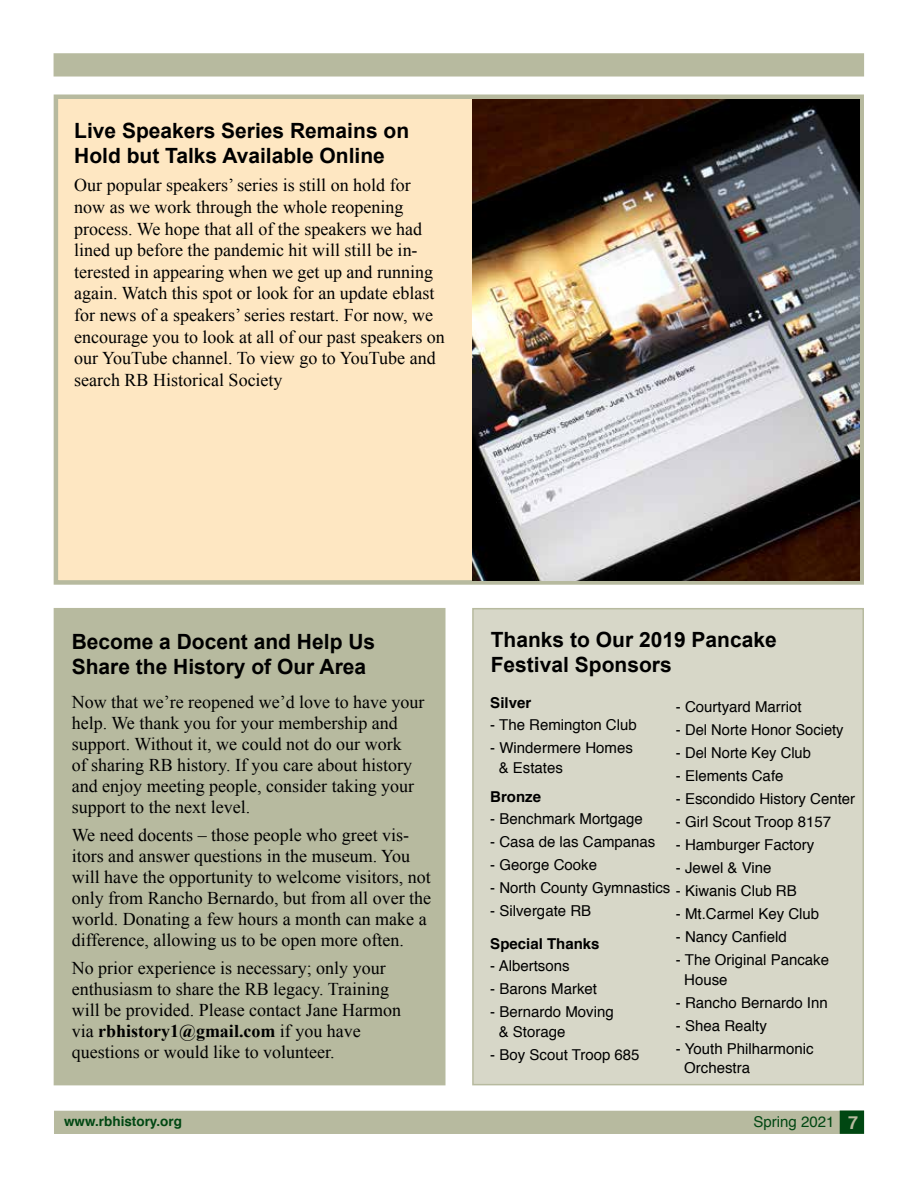
<style>
.page{position:relative;width:918px;height:1188px;background:#fff}
.page>*{position:absolute;margin:0;border:0;box-sizing:border-box;transform-origin:0 0}
.t1{font:700 21px/25.2px "Arial";color:#000}
.t2{font:18px/21px "Times New Roman";color:#000}
.t3{font:15px/19.5px "Helvetica";color:#000}
.t4{font:700 15px "Helvetica";color:#000}
.t5{font:15px "Helvetica";color:#004712}
.t6{font:700 13.5px "Helvetica";color:#004712}
.s1{font-weight:700}
.s2{font-weight:700;font-size:18px;color:#b7ba9f}
</style>
<div class="page">
<div style="left:54px;top:608px;width:392px;height:477px;background:#b7ba9f"></div>
<div style="left:54px;top:94px;width:810px;height:491px;background:#fee7c2;border:4px solid #b7ba9f"></div>
<div style="left:472px;top:608px;width:392px;height:477px;background:#d7d7c8;border:2px solid #b7ba9f"></div>
<div style="left:54px;top:53px;width:810px;height:24px;background:#b7ba9f;border:2px solid #b7ba9f"></div>
<img style="left:472px;top:99px;width:388px;height:481px">
<div style="left:54px;top:1111px;width:810px;height:23px;background:#b7ba9f"></div>
<div style="left:840px;top:1111px;width:24px;height:23px;background:#004712"></div>
<p class="t1" style="left:74px;top:119px;width:336px">Live Speakers Series Remains on<br>Hold but Talks Available Online</p>
<p class="t2" style="left:74px;top:174px;width:372px;line-height:21.6px">Our popular speakers’ series is still on hold for now as we work through the whole reopening process. We hope that all of the speakers we had lined up before the pandemic hit will still be in&shy;terested in appearing when we get up and running again. Watch this spot or look for an update eblast for news of a speakers’ series restart. For now, we encourage you to look at all of our past speakers on our YouTube channel. To view go to YouTube and search RB Historical Society</p>
<p class="t1" style="left:72px;top:629px;width:305px">Become a Docent and Help Us<br>Share the History of Our Area</p>
<p class="t2" style="left:72px;top:692px;width:354px">Now that we’re reopened we’d love to have your help. We thank you for your membership and support. Without it, we could not do our work<br>of sharing RB history. If you care about history and enjoy meeting people, consider taking your support to the next level.</p>
<p class="t2" style="left:72px;top:824px;width:361px">We need docents – those people who greet vis&shy;itors and answer questions in the museum. You will have the opportunity to welcome visitors, not only from Rancho Bernardo, but from all over the world. Donating a few hours a month can make a difference, allowing us to be open more often.</p>
<p class="t2" style="left:72px;top:957px;width:331px">No prior experience is necessary; only your enthusiasm to share the RB legacy. Training will be provided. Please contact Jane Harmon via <span class="s1">rbhistory1@gmail.com</span> if you have questions or would like to volunteer.</p>
<p class="t1" style="left:491px;top:627px;width:287px">Thanks to Our 2019 Pancake<br>Festival Sponsors</p>
<p class="t4" style="left:490px;top:691px;width:42px">Silver</p>
<p class="t3" style="left:490px;top:716px;width:148px">- The Remington Club</p>
<p class="t3" style="left:499px;top:739px;width:136px;text-indent:-8px">- Windermere Homes &amp; Estates</p>
<p class="t4" style="left:490px;top:785px;width:52px">Bronze</p>
<p class="t3" style="left:490px;top:810px;width:154px">- Benchmark Mortgage</p>
<p class="t3" style="left:490px;top:833px;width:167px">- Casa de las Campanas</p>
<p class="t3" style="left:490px;top:856px;width:108px">- George Cooke</p>
<p class="t3" style="left:490px;top:879px;width:182px">- North County Gymnastics</p>
<p class="t3" style="left:490px;top:902px;width:102px">- Silvergate RB</p>
<p class="t4" style="left:490px;top:932px;width:111px">Special Thanks</p>
<p class="t3" style="left:490px;top:957px;width:81px">- Albertsons</p>
<p class="t3" style="left:490px;top:980px;width:108px">- Barons Market</p>
<p class="t3" style="left:499px;top:1003px;width:117px;text-indent:-8px">- Bernardo Moving &amp; Storage</p>
<p class="t3" style="left:490px;top:1045px;width:151px">- Boy Scout Troop 685</p>
<p class="t3" style="left:676px;top:698px;width:127px">- Courtyard Marriot</p>
<p class="t3" style="left:676px;top:721px;width:169px">- Del Norte Honor Society</p>
<p class="t3" style="left:676px;top:744px;width:136px">- Del Norte Key Club</p>
<p class="t3" style="left:676px;top:767px;width:109px">- Elements Cafe</p>
<p class="t3" style="left:676px;top:790px;width:181px">- Escondido History Center</p>
<p class="t3" style="left:676px;top:813px;width:157px">- Girl Scout Troop 8157</p>
<p class="t3" style="left:676px;top:836px;width:140px">- Hamburger Factory</p>
<p class="t3" style="left:676px;top:859px;width:97px">- Jewel &amp; Vine</p>
<p class="t3" style="left:676px;top:882px;width:122px">- Kiwanis Club RB</p>
<p class="t3" style="left:676px;top:905px;width:145px">- Mt.Carmel Key Club</p>
<p class="t3" style="left:676px;top:928px;width:112px">- Nancy Canfield</p>
<p class="t3" style="left:684px;top:951px;width:146px;text-indent:-8px">- The Original Pancake<br>House</p>
<p class="t3" style="left:676px;top:993px;width:153px">- Rancho Bernardo Inn</p>
<p class="t3" style="left:676px;top:1016px;width:92px">- Shea Realty</p>
<p class="t3" style="left:684px;top:1039px;width:131px;text-indent:-8px">- Youth Philharmonic<br>Orchestra</p>
<p class="t6" style="left:64px;top:1111px;width:119px">www.rbhistory.org</p>
<p class="t5" style="left:753px;top:1110px;width:106px">Spring 2021 <span class="s2">7</span></p>
</div>
